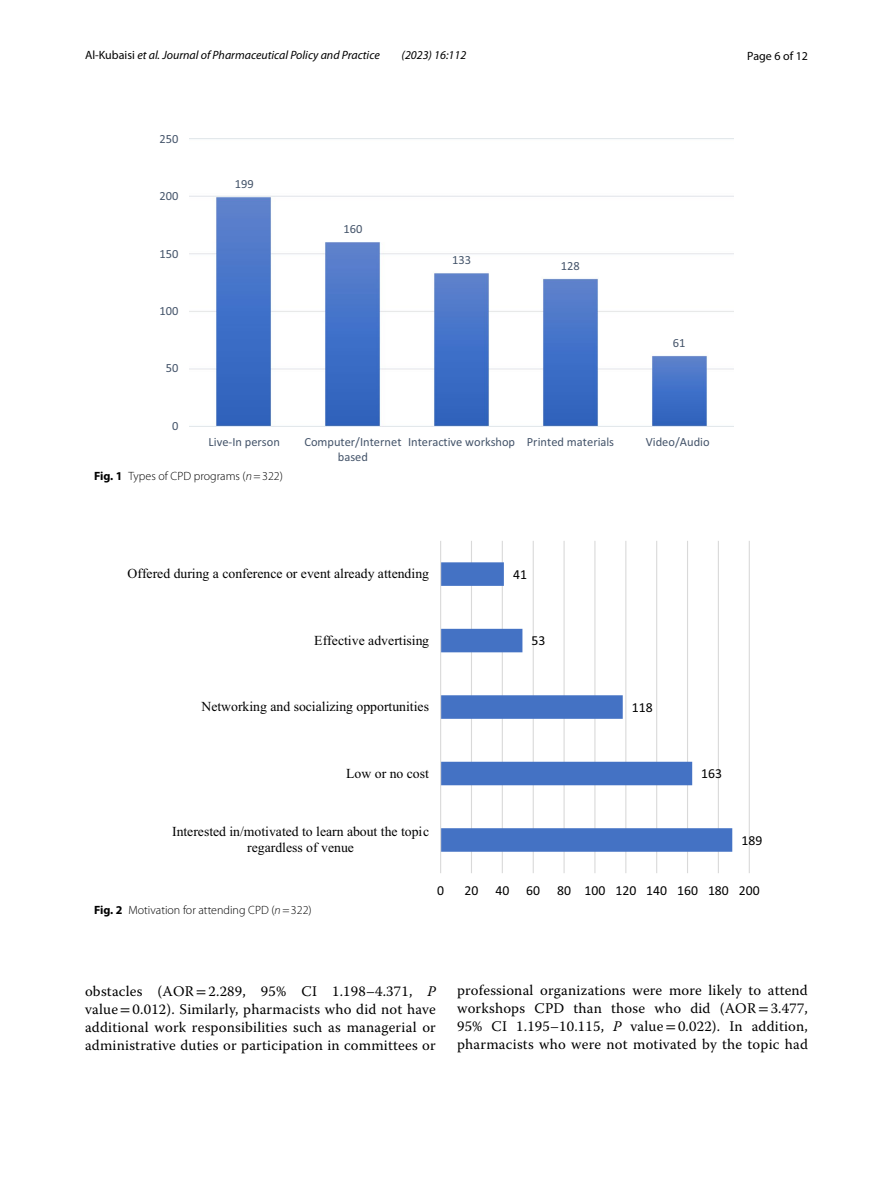
<style>
.page{position:relative;width:893px;height:1187px;background:#fff}
.page>*{position:absolute;margin:0;border:0;box-sizing:border-box;transform-origin:0 0}
.t1{font:14.7px/18px "Warnock Pro";letter-spacing:.015em;color:#000;text-align:justify}
.t2{font:13.8px/15.8px "Times New Roman";color:#000;text-align:center}
.t3{font:13.8px "Calibri 2";color:#000}
.t4{font:12.45px/15.1px "Calibri";color:#44546a;text-align:center}
.t5{font:italic 12px "Myriad Pro";color:#000}
.t6{font:300 12px "Myriad Pro";color:#000}
.t7{font:12px "Myriad Pro";color:#000}
.s1{font-style:normal}
.s2{font-weight:700}
.s3{font-style:italic}
.s4{font-family:"STIX"}
</style>
<div class="page">
<img style="left:190px;top:196px;width:543px;height:231px">
<hr style="left:471px;top:541px;width:1px;height:332px;background:#d9d9d9">
<hr style="left:502px;top:541px;width:1px;height:332px;background:#d9d9d9">
<hr style="left:533px;top:541px;width:1px;height:332px;background:#d9d9d9">
<hr style="left:563px;top:541px;width:2px;height:332px;background:#d9d9d9">
<hr style="left:594px;top:541px;width:1px;height:332px;background:#d9d9d9">
<hr style="left:625px;top:541px;width:1px;height:332px;background:#d9d9d9">
<hr style="left:656px;top:541px;width:1px;height:332px;background:#d9d9d9">
<hr style="left:687px;top:541px;width:1px;height:332px;background:#d9d9d9">
<hr style="left:718px;top:541px;width:1px;height:332px;background:#d9d9d9">
<hr style="left:749px;top:541px;width:1px;height:332px;background:#d9d9d9">
<svg style="left:441px;top:562px;width:291px;height:289px"></svg>
<hr style="left:440px;top:541px;width:1px;height:332px;background:#d9d9d9">
<p class="t5" style="left:85px;top:48px;width:296px"><span class="s1">Al‑Kubaisi</span> et al. Journal of Pharmaceutical Policy and Practice</p>
<p class="t5" style="left:402px;top:48px;width:66px">(2023) 16:112</p>
<p class="t7" style="left:747px;top:48px;width:62px">Page 6 of 12</p>
<p class="t4" style="left:159px;top:131px;width:20px">250</p>
<p class="t4" style="left:159px;top:188px;width:20px">200</p>
<p class="t4" style="left:159px;top:246px;width:20px">150</p>
<p class="t4" style="left:159px;top:303px;width:20px">100</p>
<p class="t4" style="left:166px;top:360px;width:14px">50</p>
<p class="t4" style="left:172px;top:417px;width:8px">0</p>
<p class="t4" style="left:235px;top:176px;width:20px">199</p>
<p class="t4" style="left:344px;top:221px;width:20px">160</p>
<p class="t4" style="left:452px;top:252px;width:20px">133</p>
<p class="t4" style="left:561px;top:258px;width:20px">128</p>
<p class="t4" style="left:673px;top:334px;width:14px">61</p>
<p class="t4" style="left:209px;top:434px;width:73px">Live-In person</p>
<p class="t4" style="left:304px;top:434px;width:99px">Computer/Internet based</p>
<p class="t4" style="left:408px;top:434px;width:207px">Interactive workshop Printed materials</p>
<p class="t4" style="left:646px;top:434px;width:65px">Video/Audio</p>
<p class="t6" style="left:94px;top:469px;width:190px"><span class="s2">Fig. 1</span> Types of CPD programs (<span class="s3">n</span>=322)</p>
<p class="t2" style="left:128px;top:567px;width:303px">Offered during a conference or event already attending</p>
<p class="t3" style="left:513px;top:564px;width:15px">41</p>
<p class="t2" style="left:314px;top:633px;width:116px">Effective advertising</p>
<p class="t3" style="left:532px;top:631px;width:15px">53</p>
<p class="t2" style="left:201px;top:700px;width:229px">Networking and socializing opportunities</p>
<p class="t3" style="left:632px;top:697px;width:22px">118</p>
<p class="t2" style="left:346px;top:766px;width:84px">Low or no cost</p>
<p class="t3" style="left:701px;top:764px;width:22px">163</p>
<p class="t2" style="left:172px;top:825px;width:258px">Interested in/motivated to learn about the topic regardless of venue</p>
<p class="t3" style="left:741px;top:830px;width:22px">189</p>
<p class="t6" style="left:94px;top:903px;width:219px"><span class="s2">Fig. 2</span> Motivation for attending CPD (<span class="s3">n</span>=322)</p>
<p class="t3" style="left:437px;top:880px;width:8px">0</p>
<p class="t3" style="left:465px;top:880px;width:297px">20 40 60 80 100 120 140 160 180 200</p>
<p class="t1" style="left:85px;top:981px;width:352px">obstacles (AOR<span class="s4">=</span>2.289, 95% CI 1.198–4.371, <span class="s3">P </span>value<span class="s4">=</span>0.012). Similarly, pharmacists who did not have additional work responsibilities such as managerial or administrative duties or participation in committees or</p>
<p class="t1" style="left:457px;top:981px;width:352px">professional organizations were more likely to attend workshops CPD than those who did (AOR<span class="s4">=</span>3.477, 95% CI 1.195–10.115, <span class="s3">P</span> value<span class="s4">=</span>0.022). In addition, pharmacists who were not motivated by the topic had</p>
</div>
